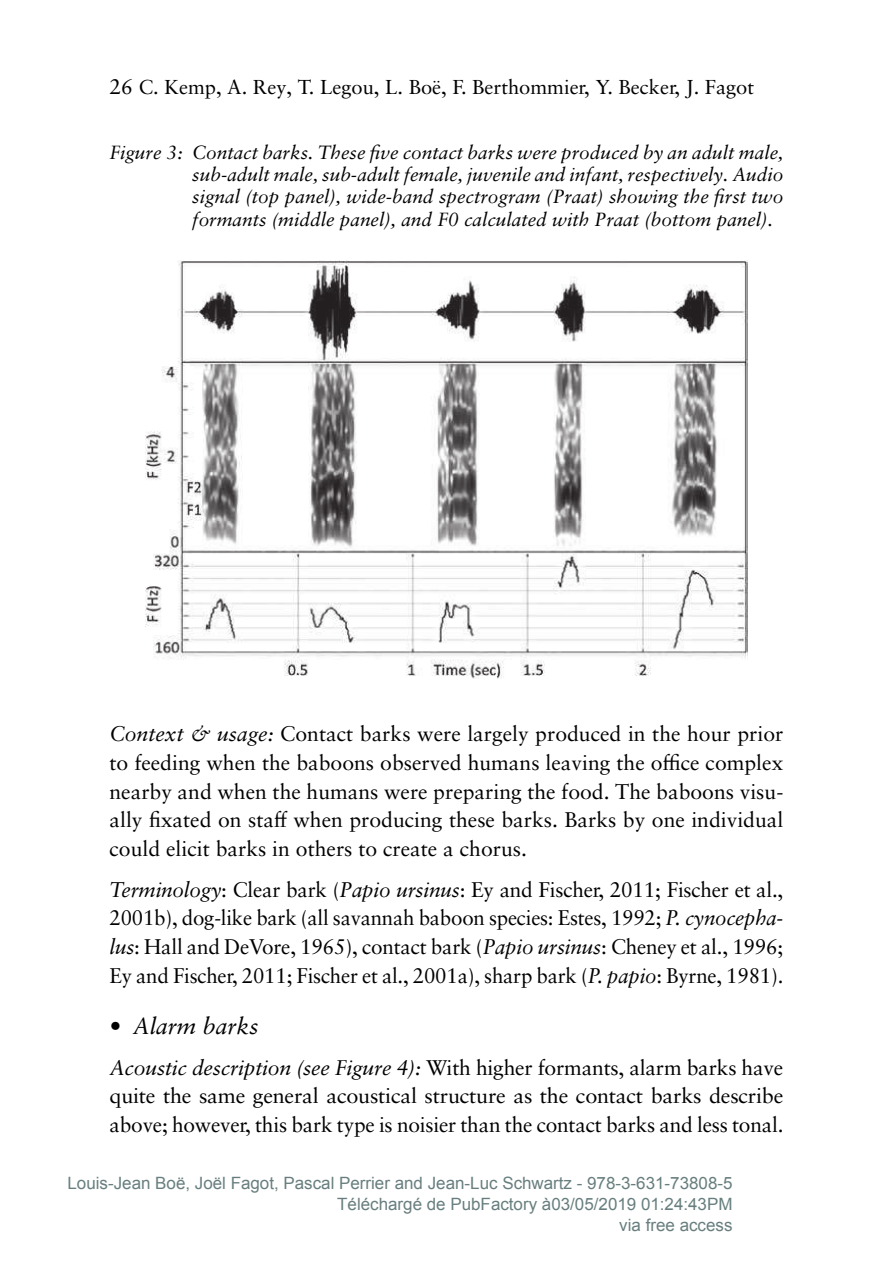
<style>
.page{position:relative;width:893px;height:1263px;background:#fff}
.page>*{position:absolute;margin:0;border:0;box-sizing:border-box;transform-origin:0 0}
.t1{font:italic 23.4px "Sabon LT Pro";color:#000}
.t2{font:21.15px/28.7px "Sabon LT Pro";letter-spacing:-.01em;color:#000;text-align:justify}
.t3{font:20.1px "Sabon LT Pro";color:#000}
.t4{font:italic 19.05px/22.4px "Sabon LT Pro";color:#000;text-align:justify}
.t5{font:16.95px/21.1px "Arial";color:#687e7e;text-align:right}
.s1{font-size:21.15px}
.s2{font-style:italic}
</style>
<div class="page">
<img style="left:146px;top:260px;width:601px;height:418px">
<p class="t3" style="left:109px;top:78px;width:646px"><span class="s1">26</span> C. Kemp, A. Rey, T. Legou, L. Boë, F. Berthommier, Y. Becker, J. Fagot</p>
<p class="t4" style="left:192px;top:143px;width:592px;text-indent:-83px">Figure 3: Contact barks. These five contact barks were produced by an adult male, sub- adult male, sub- adult female, juvenile and infant, respectively. Audio signal (top panel), wide- band spectrogram (Praat) showing the first two formants (middle panel), and F0 calculated with Praat (bottom panel).</p>
<p class="t2" style="left:109px;top:721px;width:675px"><span class="s2">Context &amp; usage:</span> Contact barks were largely produced in the hour prior to feeding when the baboons observed humans leaving the office complex nearby and when the humans were preparing the food. The baboons visu&shy;ally fixated on staff when producing these barks. Barks by one individual could elicit barks in others to create a chorus.</p>
<p class="t2" style="left:109px;top:877px;width:675px"><span class="s2">Terminology</span>: Clear bark (<span class="s2">Papio ursinus</span>: Ey and Fischer, 2011; Fischer et al., 2001b), dog- like bark (all savannah baboon species: Estes, 1992; <span class="s2">P. cynocepha&shy;lus</span>: Hall and DeVore, 1965), contact bark (<span class="s2">Papio ursinus</span>: Cheney et al., 1996; Ey and Fischer, 2011; Fischer et al., 2001a), sharp bark (<span class="s2">P. papio</span>: Byrne, 1981).</p>
<p class="t1" style="left:109px;top:1016px;width:151px">• Alarm barks</p>
<p class="t2" style="left:109px;top:1055px;width:675px"><span class="s2">Acoustic description (see Figure 4):</span> With higher formants, alarm barks have quite the same general acoustical structure as the contact barks describe above; however, this bark type is noisier than the contact barks and less tonal.</p>
<p class="t5" style="left:67px;top:1174px;width:666px">Louis-Jean Boë, Joël Fagot, Pascal Perrier and Jean-Luc Schwartz - 978-3-631-73808-5<br>Téléchargé de PubFactory à03/05/2019 01:24:43PM<br>via free access</p>
</div>
